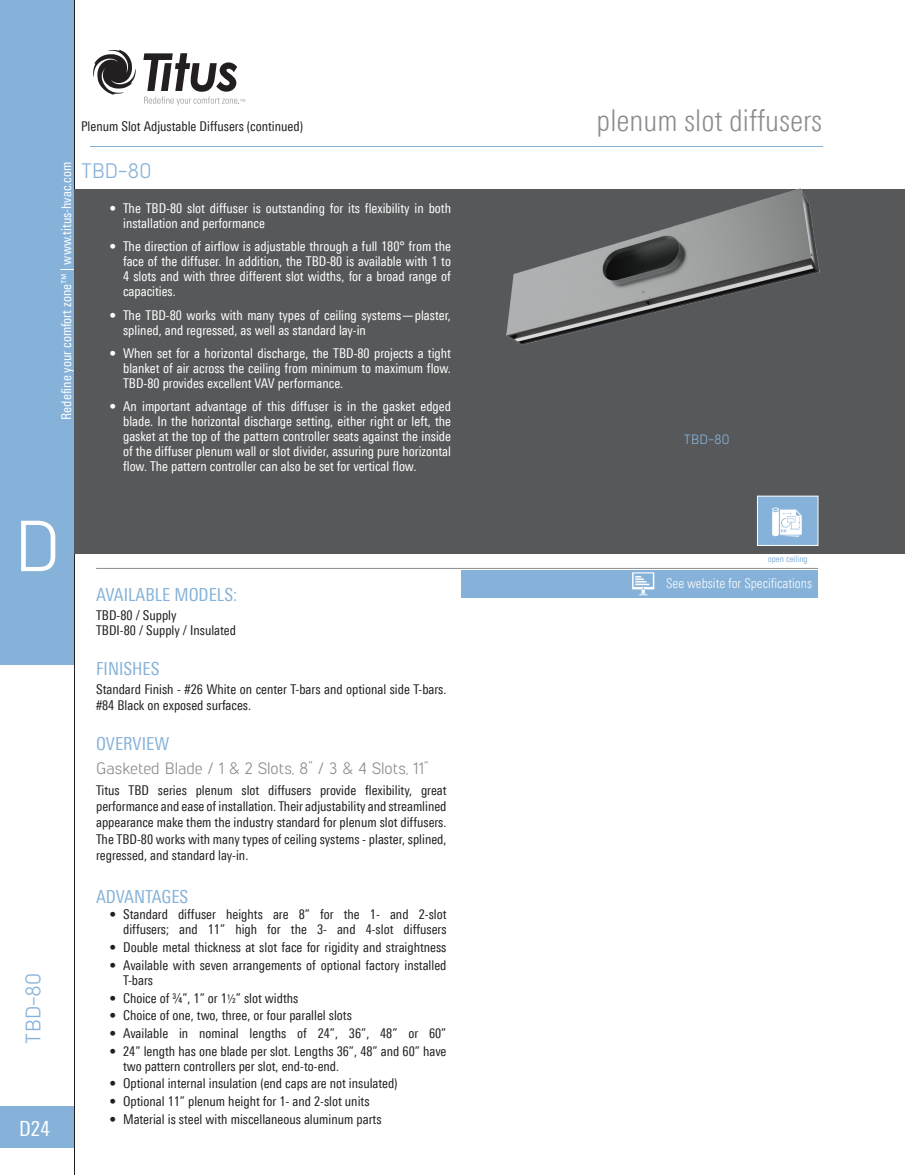
<style>
.page{position:relative;width:905px;height:1175px;background:#fff}
.page>*{position:absolute;margin:0;border:0;box-sizing:border-box;transform-origin:0 0}
.t1{font:72px "Lintel";color:#fff}
.t2{font:300 condensed 30px "LT Univers";color:#8a8c8f}
.catalog_title_-_prod{font:21px "Lintel";color:#86b2d9}
.catalog_model_-_left{font:21px "Lintel";color:#86b2d9}
.t3{font:condensed 21px "LT Univers";color:#fff}
.Heading_3{font:condensed 18px "LT Univers";color:#86b2d9}
.Paragraph{font:condensed 18px "LT Univers";color:#86b2d9}
.catalog_-_overview_s{font:16.5px "Lintel";color:#8a8c8f}
.Paragraph-2{font:condensed 13.5px/16.2px "LT Univers";color:#231f20}
.t4{font:condensed 13.5px/15px "LT Univers";color:#fff;text-align:justify}
.catalog_figure_-_1{font:condensed 13.5px "LT Univers";color:#231f20}
.catalog_web_specific{font:300 condensed 13.5px "LT Univers";color:#fff}
.model_name_-_2013{font:13.5px "Lintel";color:#86b2d9}
.t5{font:condensed 9px "LT Univers";color:#86b2d9}
.s1{font-size:12px}
</style>
<div class="page">
<div style="left:0;top:0;width:75px;height:665px;background:#86b2d9"></div>
<hr style="left:90px;top:146px;width:732px;height:1px;background:#86b2d9">
<div style="left:0;top:1106px;width:75px;height:42px;background:#86b2d9"></div>
<hr style="left:75px;top:0;width:1px;height:1174px;background:#231f20">
<svg style="left:93px;top:50px;width:43px;height:45px"></svg>
<svg style="left:143px;top:53px;width:102px;height:52px"></svg>
<div style="left:75px;top:189px;width:829px;height:364px;background:#57585a"></div>
<div style="left:757px;top:496px;width:61px;height:49px;background:#86b2d9"></div>
<img style="left:772px;top:507px;width:30px;height:30px">
<div style="left:757px;top:496px;width:61px;height:49px;border:1px solid #fff"></div>
<img style="left:506px;top:188px;width:314px;height:157px">
<hr style="left:96px;top:568px;width:722px;height:1px;background:#8a8c8f">
<div style="left:461px;top:570px;width:357px;height:28px;background:#86b2d9"></div>
<img style="left:632px;top:572px;width:23px;height:24px">
<p class="catalog_figure_-_1" style="left:81px;top:119px;width:223px">Plenum Slot Adjustable Diffusers (continued)</p>
<p class="catalog_title_-_prod" style="left:81px;top:156px;width:72px">TBD-80</p>
<p class="t4" style="left:59px;top:419px;width:259px;rotate:-90deg">Redefine your comfort zone™ | www.titus-hvac.com</p>
<p class="t4" style="left:123px;top:201px;width:329px;text-indent:-14px">• The TBD-80 slot diffuser is outstanding for its flexibility in both installation and performance</p>
<p class="t4" style="left:123px;top:239px;width:329px;text-indent:-14px">• The direction of airflow is adjustable through a full 180° from the face of the diffuser. In addition, the TBD-80 is available with 1 to 4 slots and with three different slot widths, for a broad range of capacities.</p>
<p class="t4" style="left:123px;top:307px;width:329px;text-indent:-14px">• The TBD-80 works with many types of ceiling systems—plaster, splined, and regressed, as well as standard lay-in</p>
<p class="t4" style="left:123px;top:345px;width:329px;text-indent:-14px">• When set for a horizontal discharge, the TBD-80 projects a tight blanket of air across the ceiling from minimum to maximum flow.<br>TBD-80 provides excellent VAV performance.</p>
<p class="t4" style="left:123px;top:398px;width:329px;text-indent:-14px">• An important advantage of this diffuser is in the gasket edged blade. In the horizontal discharge setting, either right or left, the gasket at the top of the pattern controller seats against the inside of the diffuser plenum wall or slot divider, assuring pure horizontal flow. The pattern controller can also be set for vertical flow.</p>
<h1 class="t1" style="left:15px;top:497px;width:47px">D</h1>
<p class="catalog_model_-_left" style="left:19px;top:1043px;width:73px;rotate:-90deg">TBD-80</p>
<h3 class="t3" style="left:19px;top:1115px;width:32px">D24</h3>
<p class="Heading_3" style="left:96px;top:583px;width:142px">AVAILABLE MODELS:</p>
<p class="Paragraph-2" style="left:96px;top:607px;width:82px">TBD-80 / Supply</p>
<p class="Paragraph-2" style="left:96px;top:622px;width:141px">TBDI-80 / Supply / Insulated</p>
<p class="Heading_3" style="left:96px;top:658px;width:65px">FINISHES</p>
<p class="Paragraph-2" style="left:96px;top:681px;width:352px">Standard Finish - #26 White on center T-bars and optional side T-bars. #84 Black on exposed surfaces.</p>
<p class="Heading_3" style="left:96px;top:733px;width:75px">OVERVIEW</p>
<p class="catalog_-_overview_s" style="left:96px;top:757px;width:334px">Gasketed Blade / 1 &amp; 2 Slots, 8” / 3 &amp; 4 Slots, 11”</p>
<p class="Paragraph-2" style="left:96px;top:782px;width:352px;text-align:justify">Titus TBD series plenum slot diffusers provide flexibility, great performance and ease of installation. Their adjustability and streamlined appearance make them the industry standard for plenum slot diffusers.<br>The TBD-80 works with many types of ceiling systems - plaster, splined, regressed, and standard lay-in.</p>
<p class="Paragraph" style="left:96px;top:886px;width:94px">ADVANTAGES</p>
<p class="Paragraph-2" style="left:110px;top:907px;width:338px;line-height:15px;text-align:right">• Standard diffuser heights are 8” for the 1- and 2-slot diffusers; and 11” high for the 3- and 4-slot diffusers</p>
<p class="Paragraph-2" style="left:110px;top:939px;width:338px">• Double metal thickness at slot face for rigidity and straightness</p>
<p class="Paragraph-2" style="left:123px;top:957px;width:325px;line-height:15px;text-indent:-14px">• Available with seven arrangements of optional factory installed<br>T-bars</p>
<p class="Paragraph-2" style="left:110px;top:989px;width:190px">• Choice of ¾”, 1” or 1<span class="s1">½</span>” slot widths</p>
<p class="Paragraph-2" style="left:110px;top:1007px;width:244px">• Choice of one, two, three, or four parallel slots</p>
<p class="Paragraph-2" style="left:110px;top:1025px;width:338px">• Available in nominal lengths of 24”, 36”, 48” or 60”</p>
<p class="Paragraph-2" style="left:123px;top:1043px;width:325px;line-height:15px;text-indent:-14px">• 24” length has one blade per slot. Lengths 36”, 48” and 60” have two pattern controllers per slot, end-to-end.</p>
<p class="Paragraph-2" style="left:110px;top:1075px;width:289px">• Optional internal insulation (end caps are not insulated)</p>
<p class="Paragraph-2" style="left:110px;top:1093px;width:261px">• Optional 11” plenum height for 1- and 2-slot units</p>
<p class="Paragraph-2" style="left:110px;top:1110px;width:273px">• Material is steel with miscellaneous aluminum parts</p>
<h2 class="t2" style="left:596px;top:103px;width:227px">plenum slot diffusers</h2>
<p class="model_name_-_2013" style="left:684px;top:429px;width:47px">TBD-80</p>
<p class="t5" style="left:767px;top:553px;width:42px">open ceiling</p>
<p class="catalog_web_specific" style="left:666px;top:575px;width:147px">See website for Specifications</p>
</div>
